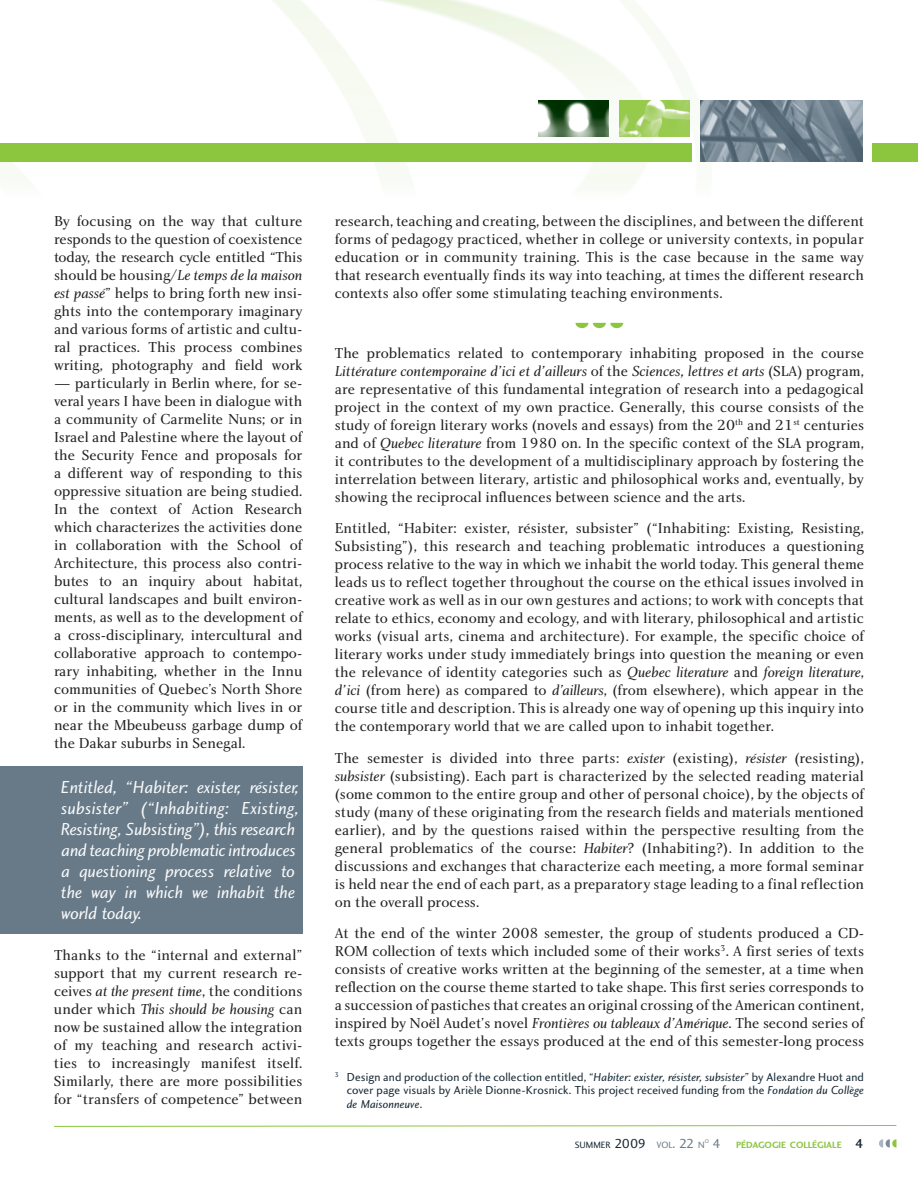
<style>
.page{position:relative;width:918px;height:1188px;background:#fff}
.page>*{position:absolute;margin:0;border:0;box-sizing:border-box;transform-origin:0 0}
.t1{font:18px/21px "Charlotte Sans Book Italic Plain";color:#f9fafb}
.t2{font:15px/18px "Charlotte Book Plain";color:#231f20;text-align:justify}
.t3{font:15px "Charlotte Book Italic Plain";color:#231f20}
.t4{font:12px/13.5px "Charlotte Sans Book Plain";letter-spacing:.015em;color:#142733;text-align:right}
.t5{font:12px "Charlotte Sans Book Italic Plain";letter-spacing:.005em;color:#142733}
.t6{font:9.45px "Charlotte Sans Bold Plain";color:#8cc63f}
.t7{font:9.45px "Charlotte Sans Book Plain";color:#142733}
.t8{font:5.55px "Charlotte Sans Book Plain";color:#687a88}
.s1{font-family:"Charlotte Book Plain"}
.s2{font-family:"Charlotte Book Italic Plain"}
.s3{font-family:"Charlotte Sans Book Italic Plain"}
.s4{font-family:"Charlotte Sans Book Plain"}
.s5{font-size:13.5px}
.s6{color:#687a88}
.s7{font-size:13.5px;color:#687a88}
.s8{font-family:"Charlotte Sans Book Plain";font-size:13.5px;color:#687a88}
.s9{font-family:"Charlotte Sans Medium Plain";font-size:13.5px;color:#142733}
</style>
<div class="page">
<svg style="left:879px;top:1139px;width:17px;height:9px"></svg>
<img style="left:0;top:0;width:918px;height:188px">
<svg style="left:54px;top:1125px;width:843px;height:2px;background:#c4e19e"></svg>
<img style="left:701px;top:101px;width:162px;height:61px">
<img style="left:619px;top:101px;width:70px;height:36px">
<img style="left:538px;top:101px;width:71px;height:36px">
<div style="left:872px;top:144px;width:46px;height:18px;background:#8cc63f"></div>
<div style="left:0;top:144px;width:691px;height:18px;background:#8cc63f"></div>
<div style="left:0;top:766px;width:302px;height:168px;background:#687a88"></div>
<svg style="left:575px;top:323px;width:48px;height:5px"></svg>
<p class="t2" style="left:54px;top:213px;width:250px">By focusing on the way that culture responds to the question of coexistence today, the research cycle entitled “This</p>
<p class="t3" style="left:54px;top:269px;width:250px"><span class="s1">should be housing/</span>Le temps de la maison</p>
<p class="t2" style="left:54px;top:285px;width:250px"><span class="s2">est passé</span>” helps to bring forth new insi&shy;ghts into the contemporary imaginary and various forms of artistic and cultu&shy;ral practices. This process combines writing, photography and field work</p>
<p class="t2" style="left:54px;top:375px;width:250px">— particularly in Berlin where, for se&shy;veral years I have been in dialogue with a community of Carmelite Nuns; or in Israel and Palestine where the layout of the Security Fence and proposals for a different way of responding to this oppressive situation are being studied.<br>In the context of Action Research which characterizes the activities done in collaboration with the School of Architecture, this process also contri&shy;butes to an inquiry about habitat, cultural landscapes and built environ&shy;ments, as well as to the development of a cross-disciplinary, intercultural and collaborative approach to contempo&shy;rary inhabiting, whether in the Innu communities of Quebec’s North Shore or in the community which lives in or near the Mbeubeuss garbage dump of the Dakar suburbs in Senegal.</p>
<p class="t1" style="left:61px;top:778px;width:240px">Entitled, “Habiter: exister, résister, subsister” (“Inhabiting: Existing, Resisting, Subsisting”), this research and teaching problematic introduces a questioning process relative to the way in which we inhabit the world today.</p>
<p class="t2" style="left:54px;top:947px;width:250px">Thanks to the “internal and external” support that my current research re&shy;ceives <span class="s2">at the present time</span>, the conditions</p>
<p class="t3" style="left:54px;top:1003px;width:250px"><span class="s1">under which</span> This should be housing <span class="s1">can</span></p>
<p class="t2" style="left:54px;top:1019px;width:250px">now be sustained allow the integration of my teaching and research activi&shy;ties to increasingly manifest itself.<br>Similarly, there are more possibilities for “transfers of competence” between</p>
<p class="t2" style="left:335px;top:213px;width:531px">research, teaching and creating, between the disciplines, and between the different forms of pedagogy practiced, whether in college or university contexts, in popular education or in community training. This is the case because in the same way that research eventually finds its way into teaching, at times the different research contexts also offer some stimulating teaching environments.</p>
<p class="t2" style="left:335px;top:345px;width:531px">The problematics related to contemporary inhabiting proposed in the course</p>
<p class="t3" style="left:335px;top:365px;width:531px">Littérature contemporaine d’ici et d’ailleurs <span class="s1">of the</span> Sciences, lettres et arts <span class="s1">(SLA) program,</span></p>
<p class="t2" style="left:335px;top:381px;width:531px">are representative of this fundamental integration of research into a pedagogical project in the context of my own practice. Generally, this course consists of the study of foreign literary works (novels and essays) from the 20<sup>th</sup> and 21<sup>st</sup> centuries and of <span class="s2">Quebec literature</span> from 1980 on. In the specific context of the SLA program, it contributes to the development of a multidisciplinary approach by fostering the interrelation between literary, artistic and philosophical works and, eventually, by showing the reciprocal influences between science and the arts.</p>
<p class="t2" style="left:335px;top:520px;width:531px">Entitled, “Habiter: exister, résister, subsister” (“Inhabiting: Existing, Resisting, Subsisting”), this research and teaching problematic introduces a questioning process relative to the way in which we inhabit the world today. This general theme leads us to reflect together throughout the course on the ethical issues involved in creative work as well as in our own gestures and actions; to work with concepts that relate to ethics, economy and ecology, and with literary, philosophical and artistic works (visual arts, cinema and architecture). For example, the specific choice of literary works under study immediately brings into question the meaning or even the relevance of identity categories such as <span class="s2">Quebec literature</span> and <span class="s2">foreign literature</span>, <span class="s2">d’ici</span> (from here) as compared to <span class="s2">d’ailleurs</span>, (from elsewhere), which appear in the course title and description. This is already one way of opening up this inquiry into the contemporary world that we are called upon to inhabit together.</p>
<p class="t2" style="left:335px;top:750px;width:531px">The semester is divided into three parts: <span class="s2">exister</span> (existing), <span class="s2">résister</span> (resisting), <span class="s2">subsister</span> (subsisting). Each part is characterized by the selected reading material (some common to the entire group and other of personal choice), by the objects of study (many of these originating from the research fields and materials mentioned earlier), and by the questions raised within the perspective resulting from the general problematics of the course: <span class="s2">Habiter</span>? (Inhabiting?). In addition to the discussions and exchanges that characterize each meeting, a more formal seminar is held near the end of each part, as a preparatory stage leading to a final reflection on the overall process.</p>
<p class="t2" style="left:335px;top:925px;width:531px">At the end of the winter 2008 semester, the group of students produced a CD-ROM collection of texts which included some of their works<sup>3</sup>. A first series of texts consists of creative works written at the beginning of the semester, at a time when reflection on the course theme started to take shape. This first series corresponds to a succession of pastiches that creates an original crossing of the American continent, inspired by Noël Audet’s novel <span class="s2">Frontières ou tableaux d’Amérique</span>. The second series of texts groups together the essays produced at the end of this semester-long process</p>
<p class="t4" style="left:335px;top:1071px;width:531px"><sup>3</sup> Design and production of the collection entitled, “<span class="s3">Habiter: exister, résister, subsister</span>” by Alexandre Huot and cover page visuals by Arièle Dionne-Krosnick. This project received funding from the <span class="s3">Fondation du Collège</span></p>
<p class="t5" style="left:347px;top:1099px;width:77px">de Maisonneuve<span class="s4">.</span></p>
<p class="t7" style="left:575px;top:1141px;width:132px">SUMMER <span class="s5">2009</span> <span class="s6">VOL</span><span class="s7">. 22</span> <span class="s6">N</span></p>
<p class="t8" style="left:705px;top:1139px;width:6px">O</p>
<p class="t6" style="left:713px;top:1141px;width:152px"><span class="s8">4</span> PÉDAGOGIE COLLÉGIALE <span class="s9">4</span></p>
</div>
